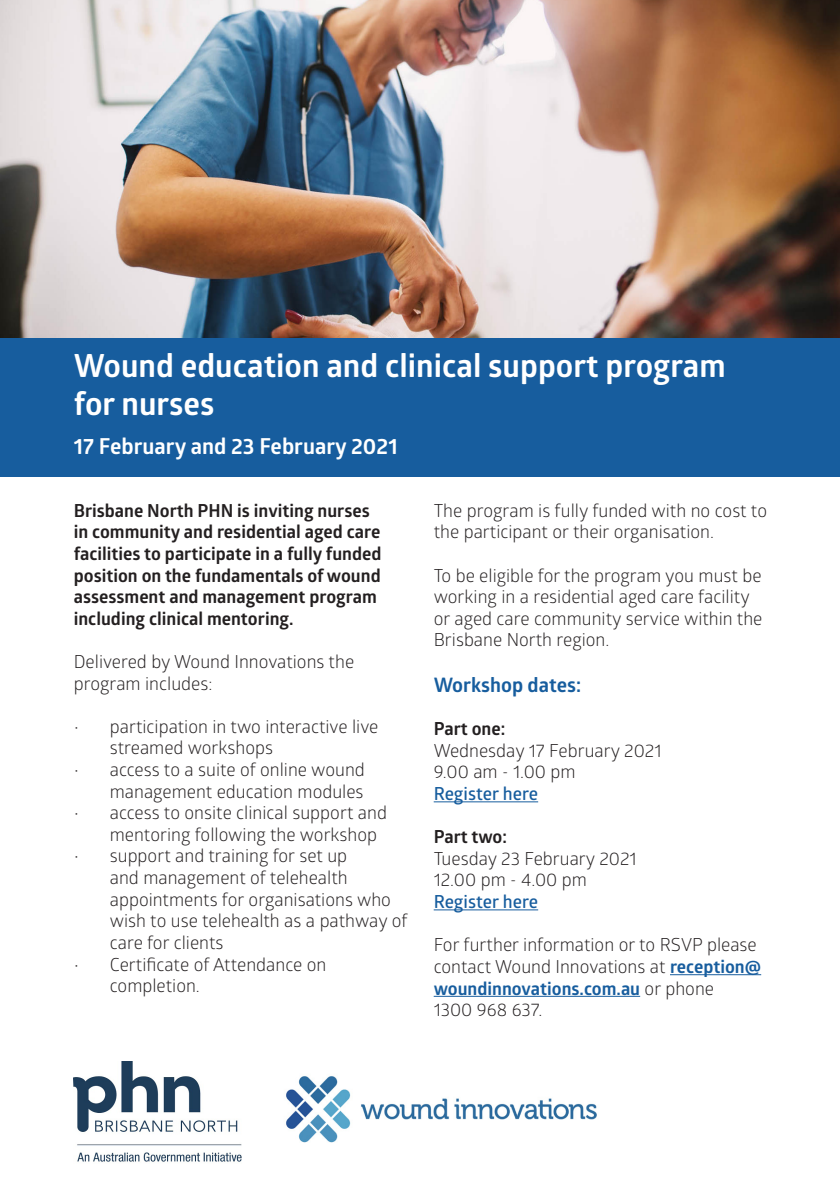
<style>
.page{position:relative;width:840px;height:1191px;background:#fff}
.page>*{position:absolute;margin:0;border:0;box-sizing:border-box;transform-origin:0 0}
.t1{font:700 32px/38.4px "Glober";color:#fff}
.t2{font:700 22px "Glober";color:#fff}
.t3{font:700 20px "Glober";color:#175d9e}
.t4{font:18px/21.6px "Glober";color:#231f20}
.t5{font:700 18px/21.6px "Glober";color:#231f20}
.t6{font:600 18px "Glober";color:#175d9e}
.s1{font-weight:700}
.s2{font-weight:700;color:#175d9e}
</style>
<div class="page">
<img style="left:0;top:0;width:839px;height:338px">
<div style="left:0;top:338px;width:839px;height:139px;background:#175d9e"></div>
<hr style="left:433px;top:801px;width:105px;height:1px;background:#175d9e">
<hr style="left:433px;top:909px;width:105px;height:1px;background:#175d9e">
<hr style="left:669px;top:974px;width:91px;height:1px;background:#175d9e">
<hr style="left:433px;top:996px;width:206px;height:1px;background:#175d9e">
<img style="left:74px;top:1062px;width:167px;height:100px">
<img style="left:286px;top:1076px;width:311px;height:67px">
<p class="t1" style="left:74px;top:346px;width:653px">Wound education and clinical support program for nurses</p>
<p class="t2" style="left:74px;top:431px;width:325px">17 February and 23 February 2021</p>
<p class="t5" style="left:74px;top:499px;width:309px">Brisbane North PHN is inviting nurses in community and residential aged care facilities to participate in a fully funded position on the fundamentals of wound assessment and management program including clinical mentoring.</p>
<p class="t4" style="left:74px;top:650px;width:282px">Delivered by Wound Innovations the program includes:</p>
<p class="t4" style="left:110px;top:715px;width:270px;text-indent:-36px">• participation in two interactive live streamed workshops</p>
<p class="t4" style="left:74px;top:758px;width:292px;text-align:right">• access to a suite of online wound management education modules</p>
<p class="t4" style="left:110px;top:801px;width:278px;text-indent:-36px">• access to onsite clinical support and mentoring following the workshop</p>
<p class="t4" style="left:110px;top:844px;width:299px;text-indent:-36px">• support and training for set up<br>and management of telehealth appointments for organisations who wish to use telehealth as a pathway of care for clients</p>
<p class="t4" style="left:110px;top:952px;width:218px;text-indent:-36px">• Certificate of Attendance on completion.</p>
<p class="t4" style="left:433px;top:499px;width:335px">The program is fully funded with no cost to the participant or their organisation.</p>
<p class="t4" style="left:433px;top:563px;width:330px">To be eligible for the program you must be working in a residential aged care facility or aged care community service within the Brisbane North region.</p>
<p class="t3" style="left:433px;top:671px;width:149px">Workshop dates:</p>
<p class="t4" style="left:433px;top:717px;width:229px"><span class="s1">Part one:<br></span>Wednesday 17 February 2021<br>9.00 am - 1.00 pm</p>
<p class="t6" style="left:433px;top:781px;width:106px">Register here</p>
<p class="t4" style="left:433px;top:825px;width:204px"><span class="s1">Part two:<br></span>Tuesday 23 February 2021<br>12.00 pm - 4.00 pm</p>
<p class="t6" style="left:433px;top:889px;width:106px">Register here</p>
<p class="t4" style="left:433px;top:933px;width:329px">For further information or to RSVP please contact Wound Innovations at <span class="s2">reception@ woundinnovations.com.au</span> or phone</p>
<p class="t4" style="left:433px;top:998px;width:110px">1300 968 637.</p>
</div>
